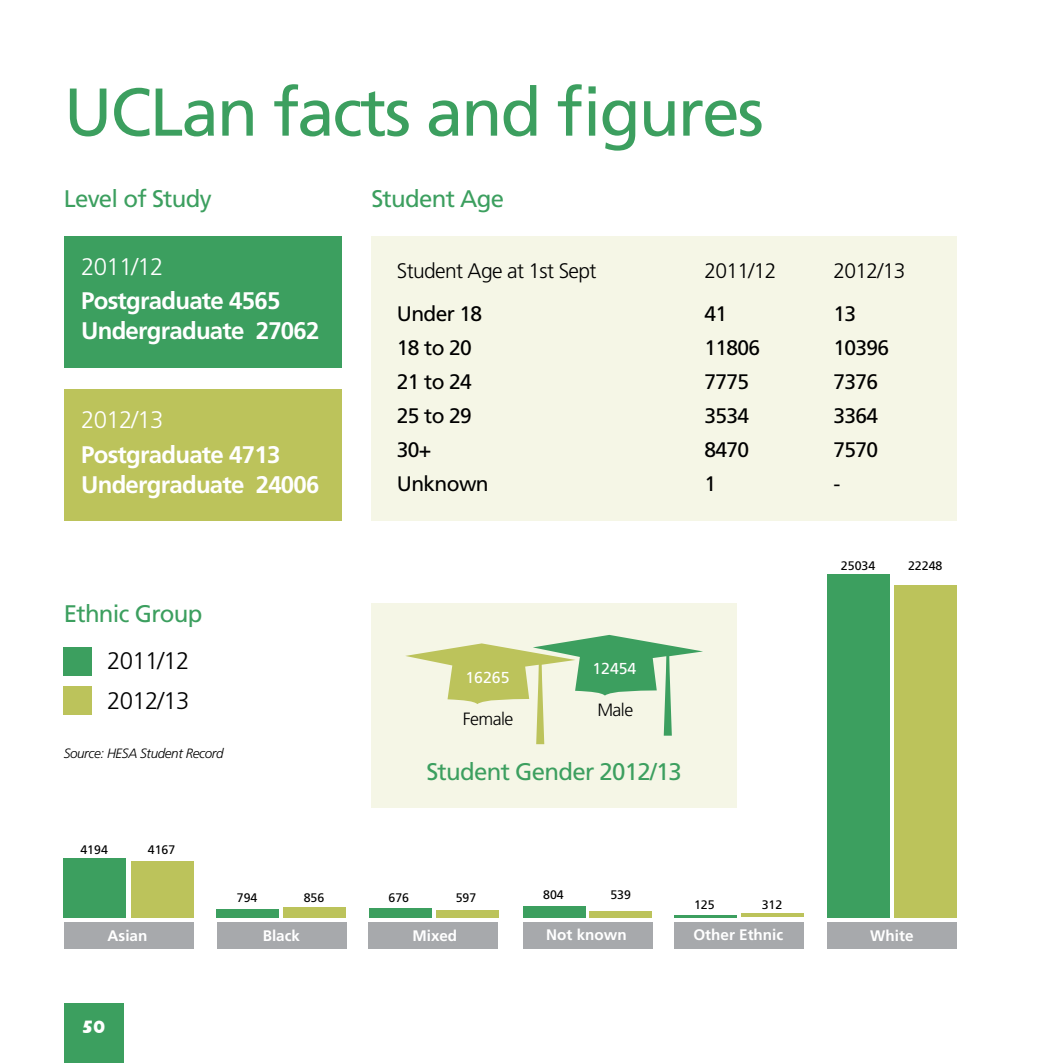
<style>
.page{position:relative;width:1063px;height:1063px;background:#fff}
.page>*{position:absolute;margin:0;border:0;box-sizing:border-box;transform-origin:0 0}
.t1{font:67.5px "Frutiger LT";letter-spacing:-.03em;color:#3c9f5f}
.t2{font:700 24px/30px "Frutiger LT";letter-spacing:-.03em;color:#fff}
.t3{font:24px "Frutiger LT";letter-spacing:-.03em;color:#3c9f5f}
.t4{font:300 24px/39.6px "Frutiger LT";letter-spacing:-.03em;color:#000}
.t5{font:300 24px "Frutiger LT";letter-spacing:-.03em;color:#fff}
.t6{font:21px "Frutiger LT";letter-spacing:-.03em;color:#000}
.t7{font:300 21px "Frutiger LT";letter-spacing:-.03em;color:#000}
.t8{font:800 18px "Humanist 521 BT";color:#fff}
.t9{font:300 17.7px "Frutiger LT";letter-spacing:-.03em;color:#000}
.t10{font:15.9px "Frutiger LT";color:#fff}
.t11{font:700 15.3px "Frutiger LT";color:#fff}
.t12{font:italic 300 13.5px "Frutiger LT";letter-spacing:-.03em;color:#000}
.t13{font:12.45px "Frutiger LT";color:#000}
</style>
<div class="page">
<div style="left:371px;top:236px;width:586px;height:285px;background:#f5f6e6"></div>
<div style="left:131px;top:861px;width:62px;height:56px;background:#bcc35b"></div>
<div style="left:284px;top:907px;width:62px;height:10px;background:#bcc35b"></div>
<div style="left:436px;top:910px;width:62px;height:7px;background:#bcc35b"></div>
<div style="left:590px;top:911px;width:62px;height:6px;background:#bcc35b"></div>
<hr style="left:742px;top:914px;width:62px;height:3px;background:#bcc35b">
<div style="left:895px;top:585px;width:62px;height:332px;background:#bcc35b"></div>
<div style="left:64px;top:922px;width:129px;height:27px;background:#a7a9ac"></div>
<div style="left:217px;top:922px;width:129px;height:26px;background:#a7a9ac"></div>
<div style="left:368px;top:922px;width:130px;height:26px;background:#a7a9ac"></div>
<div style="left:523px;top:922px;width:130px;height:26px;background:#a7a9ac"></div>
<div style="left:675px;top:922px;width:129px;height:26px;background:#a7a9ac"></div>
<div style="left:827px;top:922px;width:130px;height:26px;background:#a7a9ac"></div>
<div style="left:64px;top:858px;width:62px;height:59px;background:#3c9f5f"></div>
<div style="left:217px;top:909px;width:62px;height:9px;background:#3c9f5f"></div>
<div style="left:369px;top:909px;width:62px;height:9px;background:#3c9f5f"></div>
<div style="left:523px;top:906px;width:62px;height:11px;background:#3c9f5f"></div>
<hr style="left:674px;top:915px;width:62px;height:2px;background:#3c9f5f">
<div style="left:827px;top:574px;width:63px;height:343px;background:#3c9f5f"></div>
<div style="left:371px;top:604px;width:366px;height:204px;background:#f5f6e6"></div>
<div style="left:64px;top:687px;width:28px;height:28px;background:#bcc35b"></div>
<div style="left:64px;top:647px;width:28px;height:28px;background:#3c9f5f"></div>
<svg style="left:405px;top:635px;width:298px;height:109px"></svg>
<div style="left:64px;top:236px;width:278px;height:132px;background:#3c9f5f"></div>
<div style="left:64px;top:389px;width:278px;height:132px;background:#bcc35b"></div>
<div style="left:64px;top:1003px;width:59px;height:60px;background:#3c9f5f"></div>
<h1 class="t1" style="left:64px;top:73px;width:702px">UCLan facts and figures</h1>
<p class="t3" style="left:64px;top:185px;width:150px">Level of Study</p>
<p class="t3" style="left:371px;top:185px;width:134px">Student Age</p>
<p class="t5" style="left:81px;top:253px;width:84px">2011/12</p>
<p class="t2" style="left:81px;top:286px;width:240px">Postgraduate 4565<br>Undergraduate 27062</p>
<p class="t5" style="left:81px;top:406px;width:84px">2012/13</p>
<p class="t2" style="left:81px;top:439px;width:240px">Postgraduate 4713<br>Undergraduate 24006</p>
<p class="t3" style="left:64px;top:599px;width:140px">Ethnic Group</p>
<p class="t4" style="left:107px;top:641px;width:84px">2011/12<br>2012/13</p>
<p class="t12" style="left:64px;top:746px;width:161px">Source: HESA Student Record</p>
<p class="t13" style="left:80px;top:842px;width:29px">4194</p>
<p class="t13" style="left:148px;top:842px;width:29px">4167</p>
<p class="t7" style="left:397px;top:259px;width:201px">Student Age at 1st Sept</p>
<p class="t7" style="left:704px;top:259px;width:74px">2011/12</p>
<p class="t7" style="left:833px;top:259px;width:74px">2012/13</p>
<p class="t6" style="left:397px;top:301px;width:87px">Under 18</p>
<p class="t6" style="left:704px;top:301px;width:24px">41</p>
<p class="t6" style="left:833px;top:301px;width:24px">13</p>
<p class="t6" style="left:397px;top:335px;width:76px">18 to 20</p>
<p class="t6" style="left:704px;top:335px;width:57px">11806</p>
<p class="t6" style="left:833px;top:335px;width:57px">10396</p>
<p class="t6" style="left:397px;top:369px;width:76px">21 to 24</p>
<p class="t6" style="left:704px;top:369px;width:46px">7775</p>
<p class="t6" style="left:833px;top:369px;width:46px">7376</p>
<p class="t6" style="left:397px;top:403px;width:76px">25 to 29</p>
<p class="t6" style="left:704px;top:403px;width:46px">3534</p>
<p class="t6" style="left:833px;top:403px;width:46px">3364</p>
<p class="t6" style="left:397px;top:437px;width:36px">30+</p>
<p class="t6" style="left:704px;top:437px;width:46px">8470</p>
<p class="t6" style="left:833px;top:437px;width:46px">7570</p>
<p class="t6" style="left:397px;top:471px;width:93px">Unknown</p>
<p class="t6" style="left:704px;top:471px;width:13px">1</p>
<p class="t6" style="left:833px;top:471px;width:8px">-</p>
<p class="t10" style="left:465px;top:669px;width:46px">16265</p>
<p class="t9" style="left:463px;top:709px;width:52px">Female</p>
<p class="t10" style="left:592px;top:659px;width:46px">12454</p>
<p class="t9" style="left:597px;top:700px;width:37px">Male</p>
<p class="t3" style="left:426px;top:758px;width:257px">Student Gender 2012/13</p>
<p class="t13" style="left:841px;top:558px;width:36px">25034</p>
<p class="t13" style="left:908px;top:558px;width:36px">22248</p>
<p class="t13" style="left:304px;top:891px;width:22px">856</p>
<p class="t13" style="left:456px;top:890px;width:22px">597</p>
<p class="t13" style="left:610px;top:888px;width:22px">539</p>
<p class="t13" style="left:237px;top:891px;width:22px">794</p>
<p class="t13" style="left:389px;top:890px;width:22px">676</p>
<p class="t13" style="left:543px;top:888px;width:22px">804</p>
<p class="t13" style="left:694px;top:898px;width:22px">125</p>
<p class="t13" style="left:762px;top:898px;width:22px">312</p>
<p class="t11" style="left:108px;top:927px;width:41px">Asian</p>
<p class="t11" style="left:263px;top:927px;width:39px">Black</p>
<p class="t11" style="left:412px;top:927px;width:46px">Mixed</p>
<p class="t11" style="left:546px;top:926px;width:82px">Not known</p>
<p class="t11" style="left:693px;top:926px;width:91px">Other Ethnic</p>
<p class="t11" style="left:870px;top:927px;width:45px">White</p>
<p class="t8" style="left:82px;top:1016px;width:25px">50</p>
</div>
